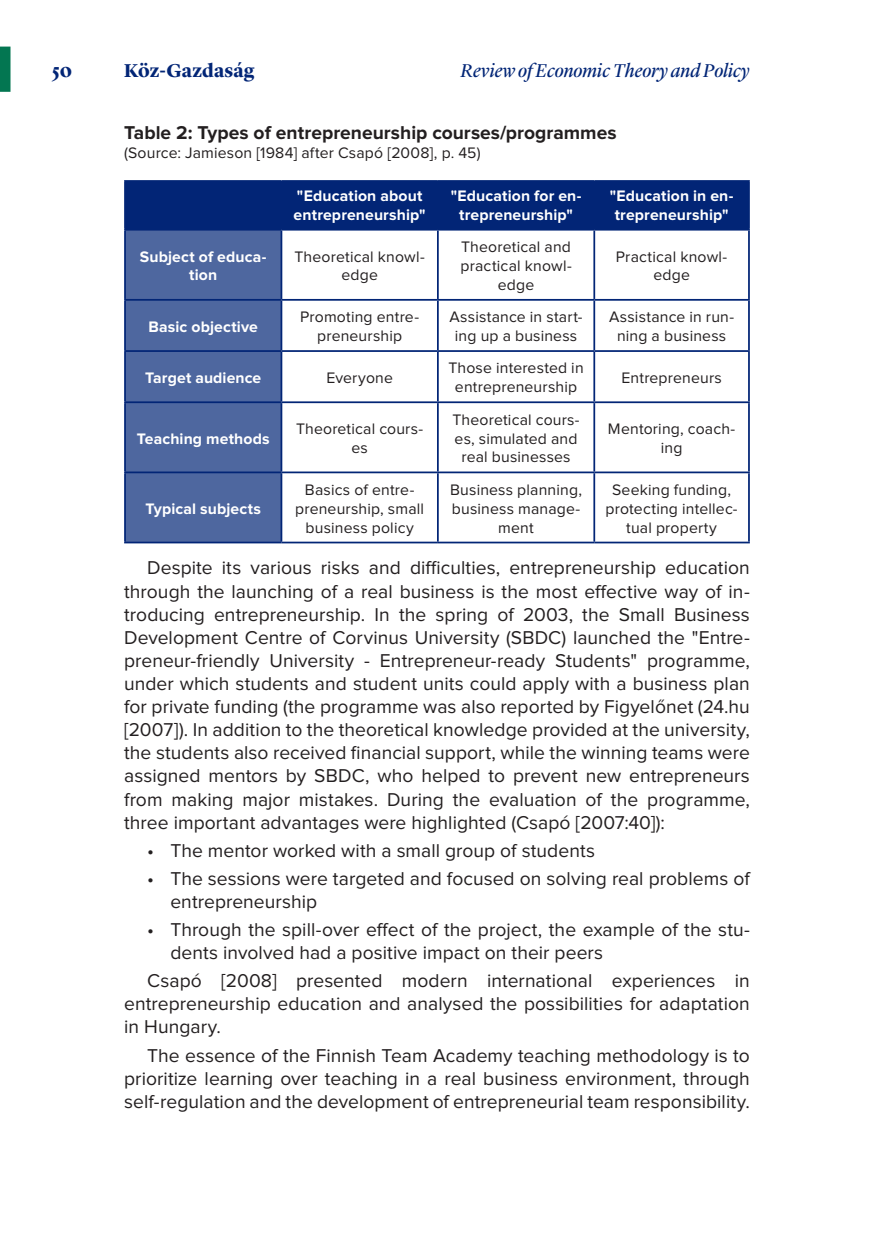
<style>
.page{position:relative;width:874px;height:1241px;background:#fff}
.page>*{position:absolute;margin:0;border:0;box-sizing:border-box;transform-origin:0 0}
.Szöveg{font:19.25px/23.1px "Proxima Nova";letter-spacing:.005em;color:#231f20;text-align:justify}
.Söveg_nincs_elválasz{font:19.25px/23.1px "Proxima Nova";letter-spacing:.005em;color:#231f20;text-align:justify}
.Feliratok_ábrákhoz{font:700 19.25px "Proxima Nova";color:#231f20}
.t1{font:italic 19.25px "Lyon Display";color:#022576}
.t2{font:700 19.25px "Lyon Display";letter-spacing:.005em;color:#022576}
.Táblázat_szöveg{font:15.75px/18.9px "Proxima Nova";letter-spacing:.01em;color:#231f20;text-align:center}
.Táblázat_fejléc{font:700 15.75px/18.9px "Proxima Nova";letter-spacing:.01em;color:#fff;text-align:center}
.Táblázat_bal{font:700 15.75px/18.9px "Proxima Nova";letter-spacing:.01em;color:#fff;text-align:center}
.Forrásmegjelölés_ábr{font:15.75px "Proxima Nova";letter-spacing:.01em;color:#231f20}
</style>
<div class="page">
<div style="left:0;top:57px;width:10px;height:24px;background:#037651"></div>
<div style="left:126px;top:182px;width:621px;height:47px;background:#022576"></div>
<div style="left:126px;top:230px;width:154px;height:311px;background:#4e679f"></div>
<hr style="left:280px;top:182px;width:2px;height:47px;background:#022576">
<hr style="left:437px;top:182px;width:1px;height:47px;background:#022576">
<hr style="left:593px;top:182px;width:2px;height:47px;background:#022576">
<hr style="left:437px;top:230px;width:1px;height:69px;background:#022576">
<hr style="left:593px;top:230px;width:2px;height:69px;background:#022576">
<hr style="left:124px;top:299px;width:157px;height:2px;background:#022576">
<hr style="left:437px;top:299px;width:157px;height:2px;background:#022576">
<hr style="left:594px;top:299px;width:155px;height:2px;background:#022576">
<hr style="left:593px;top:301px;width:2px;height:49px;background:#022576">
<hr style="left:124px;top:350px;width:157px;height:2px;background:#022576">
<hr style="left:437px;top:350px;width:157px;height:2px;background:#022576">
<hr style="left:437px;top:352px;width:1px;height:49px;background:#022576">
<hr style="left:594px;top:350px;width:155px;height:2px;background:#022576">
<hr style="left:593px;top:352px;width:2px;height:49px;background:#022576">
<hr style="left:124px;top:401px;width:157px;height:2px;background:#022576">
<hr style="left:281px;top:401px;width:156px;height:2px;background:#022576">
<hr style="left:437px;top:401px;width:157px;height:2px;background:#022576">
<hr style="left:437px;top:403px;width:1px;height:68px;background:#022576">
<hr style="left:594px;top:401px;width:155px;height:2px;background:#022576">
<hr style="left:593px;top:403px;width:2px;height:68px;background:#022576">
<hr style="left:124px;top:471px;width:157px;height:2px;background:#022576">
<hr style="left:281px;top:471px;width:156px;height:2px;background:#022576">
<hr style="left:437px;top:471px;width:157px;height:2px;background:#022576">
<hr style="left:437px;top:473px;width:1px;height:68px;background:#022576">
<hr style="left:594px;top:471px;width:155px;height:2px;background:#022576">
<hr style="left:593px;top:473px;width:2px;height:68px;background:#022576">
<hr style="left:124px;top:180px;width:157px;height:2px;background:#022576">
<hr style="left:124px;top:182px;width:2px;height:47px;background:#022576">
<hr style="left:281px;top:180px;width:156px;height:2px;background:#022576">
<hr style="left:437px;top:180px;width:157px;height:2px;background:#022576">
<hr style="left:594px;top:180px;width:155px;height:2px;background:#022576">
<hr style="left:747px;top:182px;width:2px;height:47px;background:#022576">
<hr style="left:281px;top:229px;width:156px;height:1px;background:#022576">
<hr style="left:437px;top:229px;width:157px;height:1px;background:#022576">
<hr style="left:594px;top:229px;width:155px;height:1px;background:#022576">
<hr style="left:747px;top:230px;width:2px;height:69px;background:#022576">
<hr style="left:747px;top:301px;width:2px;height:49px;background:#022576">
<hr style="left:747px;top:352px;width:2px;height:49px;background:#022576">
<hr style="left:747px;top:403px;width:2px;height:68px;background:#022576">
<hr style="left:747px;top:473px;width:2px;height:68px;background:#022576">
<hr style="left:281px;top:541px;width:156px;height:2px;background:#022576">
<hr style="left:437px;top:541px;width:157px;height:2px;background:#022576">
<hr style="left:594px;top:541px;width:155px;height:2px;background:#022576">
<hr style="left:281px;top:299px;width:156px;height:2px;background:#022576">
<hr style="left:437px;top:301px;width:1px;height:49px;background:#022576">
<hr style="left:281px;top:350px;width:156px;height:2px;background:#022576">
<hr style="left:124px;top:229px;width:157px;height:1px;background:#022576">
<hr style="left:124px;top:230px;width:2px;height:69px;background:#022576">
<hr style="left:280px;top:230px;width:2px;height:69px;background:#022576">
<hr style="left:124px;top:301px;width:2px;height:49px;background:#022576">
<hr style="left:280px;top:301px;width:2px;height:49px;background:#022576">
<hr style="left:124px;top:352px;width:2px;height:49px;background:#022576">
<hr style="left:280px;top:352px;width:2px;height:49px;background:#022576">
<hr style="left:124px;top:403px;width:2px;height:68px;background:#022576">
<hr style="left:280px;top:403px;width:2px;height:68px;background:#022576">
<hr style="left:124px;top:473px;width:2px;height:68px;background:#022576">
<hr style="left:280px;top:473px;width:2px;height:68px;background:#022576">
<hr style="left:124px;top:541px;width:157px;height:2px;background:#022576">
<p class="t2" style="left:52px;top:56px;width:22px">50</p>
<p class="t2" style="left:124px;top:56px;width:132px">Köz-Gazdaság</p>
<p class="t1" style="left:460px;top:56px;width:290px">Review of Economic Theory and Policy</p>
<p class="Feliratok_ábrákhoz" style="left:124px;top:122px;width:493px">Table 2: Types of entrepreneurship courses/programmes</p>
<p class="Forrásmegjelölés_ábr" style="left:124px;top:146px;width:358px">(Source: Jamieson [1984] after Csapó [2008], p. 45)</p>
<p class="Táblázat_fejléc" style="left:293px;top:186px;width:133px;text-align:left">"Education about entrepreneurship"</p>
<p class="Táblázat_fejléc" style="left:450px;top:186px;width:132px">"Education for en&shy;trepreneurship"</p>
<p class="Táblázat_fejléc" style="left:609px;top:186px;width:125px">"Education in en&shy;trepreneurship"</p>
<p class="Táblázat_bal" style="left:140px;top:247px;width:128px">Subject of educa&shy;tion</p>
<p class="Táblázat_szöveg" style="left:294px;top:247px;width:132px">Theoretical knowl&shy;edge</p>
<p class="Táblázat_szöveg" style="left:460px;top:238px;width:113px">Theoretical and practical knowl&shy;edge</p>
<p class="Táblázat_szöveg" style="left:615px;top:247px;width:113px">Practical knowl&shy;edge</p>
<p class="Táblázat_bal" style="left:148px;top:317px;width:111px">Basic objective</p>
<p class="Táblázat_szöveg" style="left:300px;top:308px;width:120px">Promoting entre&shy;preneurship</p>
<p class="Táblázat_szöveg" style="left:449px;top:308px;width:135px">Assistance in start&shy;ing up a business</p>
<p class="Táblázat_szöveg" style="left:608px;top:308px;width:126px">Assistance in run&shy;ning a business</p>
<p class="Táblázat_bal" style="left:145px;top:368px;width:118px">Target audience</p>
<p class="Táblázat_szöveg" style="left:326px;top:369px;width:68px">Everyone</p>
<p class="Táblázat_szöveg" style="left:448px;top:359px;width:137px">Those interested in entrepreneurship</p>
<p class="Táblázat_szöveg" style="left:621px;top:369px;width:102px">Entrepreneurs</p>
<p class="Táblázat_bal" style="left:137px;top:429px;width:134px">Teaching methods</p>
<p class="Táblázat_szöveg" style="left:296px;top:420px;width:129px">Theoretical cours&shy;es</p>
<p class="Táblázat_szöveg" style="left:452px;top:410px;width:129px">Theoretical cours&shy;es, simulated and real businesses</p>
<p class="Táblázat_szöveg" style="left:607px;top:420px;width:129px">Mentoring, coach&shy;ing</p>
<p class="Táblázat_szöveg" style="left:295px;top:480px;width:130px">Basics of entre&shy;preneurship, small business policy</p>
<p class="Táblázat_szöveg" style="left:450px;top:480px;width:133px">Business planning, business manage&shy;ment</p>
<p class="Táblázat_szöveg" style="left:605px;top:480px;width:133px">Seeking funding, protecting intellec&shy;tual property</p>
<p class="Szöveg" style="left:124px;top:557px;width:627px;text-indent:23px">Despite its various risks and difficulties, entrepreneurship education through the launching of a real business is the most effective way of in&shy;troducing entrepreneurship. In the spring of 2003, the Small Business Development Centre of Corvinus University (SBDC) launched the "Entre&shy;preneur-friendly University - Entrepreneur-ready Students" programme, under which students and student units could apply with a business plan for private funding (the programme was also reported by Figyelőnet (24.hu [2007]). In addition to the theoretical knowledge provided at the university, the students also received financial support, while the winning teams were assigned mentors by SBDC, who helped to prevent new entrepreneurs from making major mistakes. During the evaluation of the programme, three important advantages were highlighted (Csapó [2007:40]):</p>
<p class="Szöveg" style="left:147px;top:839px;width:449px">• The mentor worked with a small group of students</p>
<p class="Szöveg" style="left:170px;top:867px;width:580px;text-indent:-23px">• The sessions were targeted and focused on solving real problems of entrepreneurship</p>
<p class="Szöveg" style="left:170px;top:918px;width:580px;text-indent:-23px">• Through the spill-over effect of the project, the example of the stu&shy;dents involved had a positive impact on their peers</p>
<p class="Söveg_nincs_elválasz" style="left:124px;top:969px;width:627px;text-indent:23px">Csapó [2008] presented modern international experiences in entrepreneurship education and analysed the possibilities for adaptation in Hungary.</p>
<p class="Szöveg" style="left:124px;top:1044px;width:627px;text-indent:23px">The essence of the Finnish Team Academy teaching methodology is to prioritize learning over teaching in a real business environment, through self-regulation and the development of entrepreneurial team responsibility.</p>
<p class="Táblázat_bal" style="left:145px;top:499px;width:117px">Typical subjects</p>
</div>
